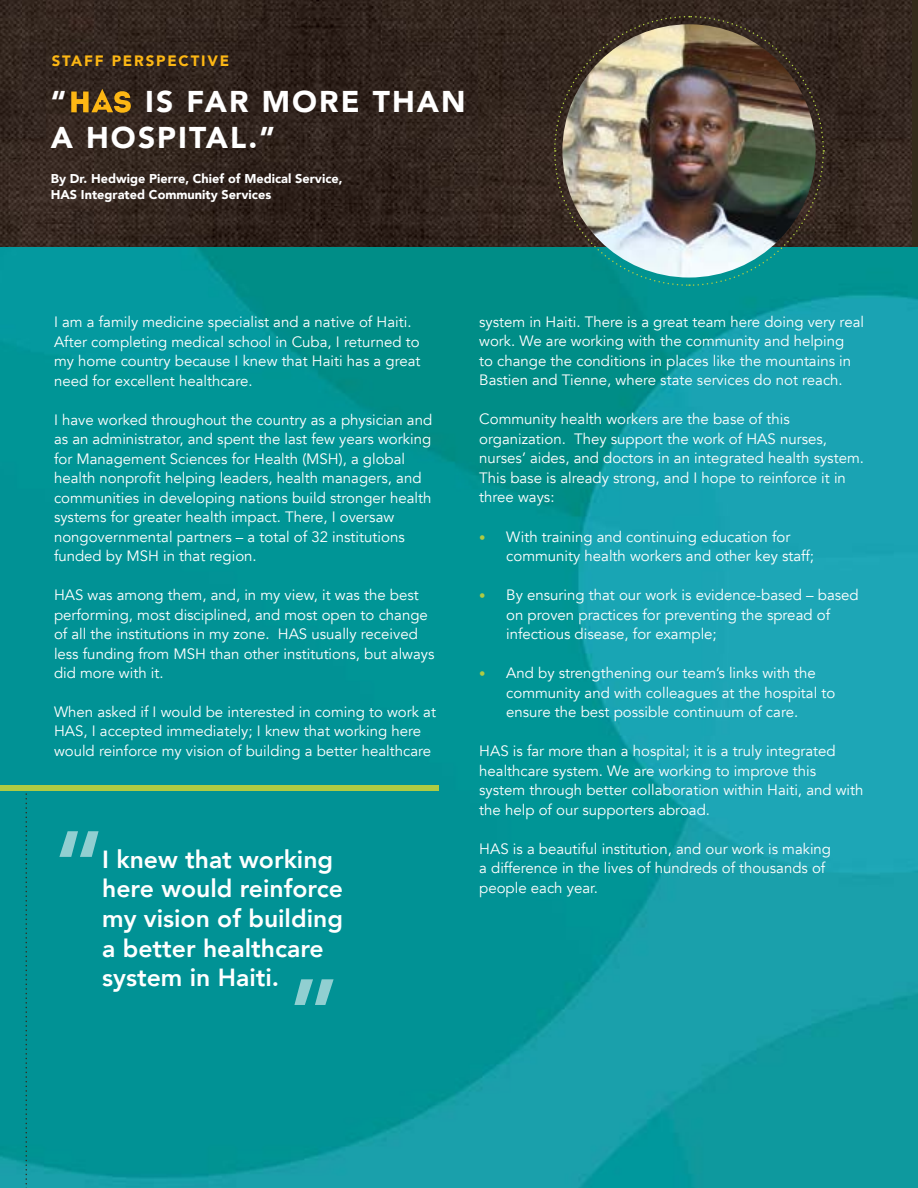
<style>
.page{position:relative;width:918px;height:1188px;background:#fff}
.page>*{position:absolute;margin:0;border:0;box-sizing:border-box;transform-origin:0 0}
.t1{font:900 30px/36px "Avenir";letter-spacing:.07em;color:#fff}
.t2{font:800 24.75px/29.7px "Avenir";color:#fff}
.t3{font:15px/19.5px "Avenir";color:#fff}
.t4{font:900 15px "Avenir";letter-spacing:.12em;color:#fdb714}
.t5{font:900 12.75px/15.3px "Avenir";color:#fff}
.s1{font-size:12.75px;color:#afcb43}
</style>
<div class="page">
<img style="left:0;top:246px;width:918px;height:942px">
<svg style="left:26px;top:790px;width:1px;height:398px"></svg>
<svg style="left:59px;top:831px;width:40px;height:26px"></svg>
<div style="left:0;top:785px;width:439px;height:5px;background:#afcb43"></div>
<img style="left:0;top:0;width:912px;height:246px">
<svg style="left:71px;top:89px;width:60px;height:26px;background:#8c661a"></svg>
<img style="left:553px;top:15px;width:272px;height:272px">
<svg style="left:294px;top:979px;width:40px;height:26px"></svg>
<p class="t4" style="left:52px;top:48px;width:179px">STAFF PERSPECTIVE</p>
<h1 class="t1" style="left:51px;top:83px;width:416px;text-indent:95px">IS FAR MORE THAN<br>A HOSPITAL.”</h1>
<h1 class="t1" style="left:51px;top:83px;width:17px">“</h1>
<p class="t5" style="left:51px;top:171px;width:293px">By Dr. Hedwige Pierre, Chief of Medical Service,<br>HAS Integrated Community Services</p>
<p class="t3" style="left:54px;top:312px;width:368px">I am a family medicine specialist and a native of Haiti.<br>After completing medical school in Cuba, I returned to my home country because I knew that Haiti has a great need for excellent healthcare.</p>
<p class="t3" style="left:54px;top:410px;width:380px">I have worked throughout the country as a physician and as an administrator, and spent the last few years working for Management Sciences for Health (MSH), a global health nonprofit helping leaders, health managers, and communities in developing nations build stronger health systems for greater health impact. There, I oversaw nongovernmental partners – a total of 32 institutions funded by MSH in that region.</p>
<p class="t3" style="left:54px;top:585px;width:382px">HAS was among them, and, in my view, it was the best performing, most disciplined, and most open to change of all the institutions in my zone. HAS usually received less funding from MSH than other institutions, but always did more with it.</p>
<p class="t3" style="left:54px;top:702px;width:384px">When asked if I would be interested in coming to work at<br>HAS, I accepted immediately; I knew that working here would reinforce my vision of building a better healthcare</p>
<h2 class="t2" style="left:102px;top:844px;width:242px">I knew that working here would reinforce my vision of building a better healthcare system in Haiti.</h2>
<p class="t3" style="left:479px;top:312px;width:386px">system in Haiti. There is a great team here doing very real work. We are working with the community and helping<br>to change the conditions in places like the mountains in Bastien and Tienne, where state services do not reach.</p>
<p class="t3" style="left:479px;top:410px;width:386px">Community health workers are the base of this organization. They support the work of HAS nurses, nurses’ aides, and doctors in an integrated health system.<br>This base is already strong, and I hope to reinforce it in three ways:</p>
<p class="t3" style="left:506px;top:527px;width:309px;text-indent:-27px"><span class="s1">•</span> With training and continuing education for community health workers and other key staff;</p>
<p class="t3" style="left:506px;top:585px;width:354px;text-indent:-27px"><span class="s1">•</span> By ensuring that our work is evidence-based – based on proven practices for preventing the spread of infectious disease, for example;</p>
<p class="t3" style="left:506px;top:663px;width:331px;text-indent:-27px"><span class="s1">•</span> And by strengthening our team’s links with the community and with colleagues at the hospital to ensure the best possible continuum of care.</p>
<p class="t3" style="left:479px;top:741px;width:386px">HAS is far more than a hospital; it is a truly integrated healthcare system. We are working to improve this system through better collaboration within Haiti, and with the help of our supporters abroad.</p>
<p class="t3" style="left:479px;top:839px;width:353px">HAS is a beautiful institution, and our work is making a difference in the lives of hundreds of thousands of people each year.</p>
</div>
